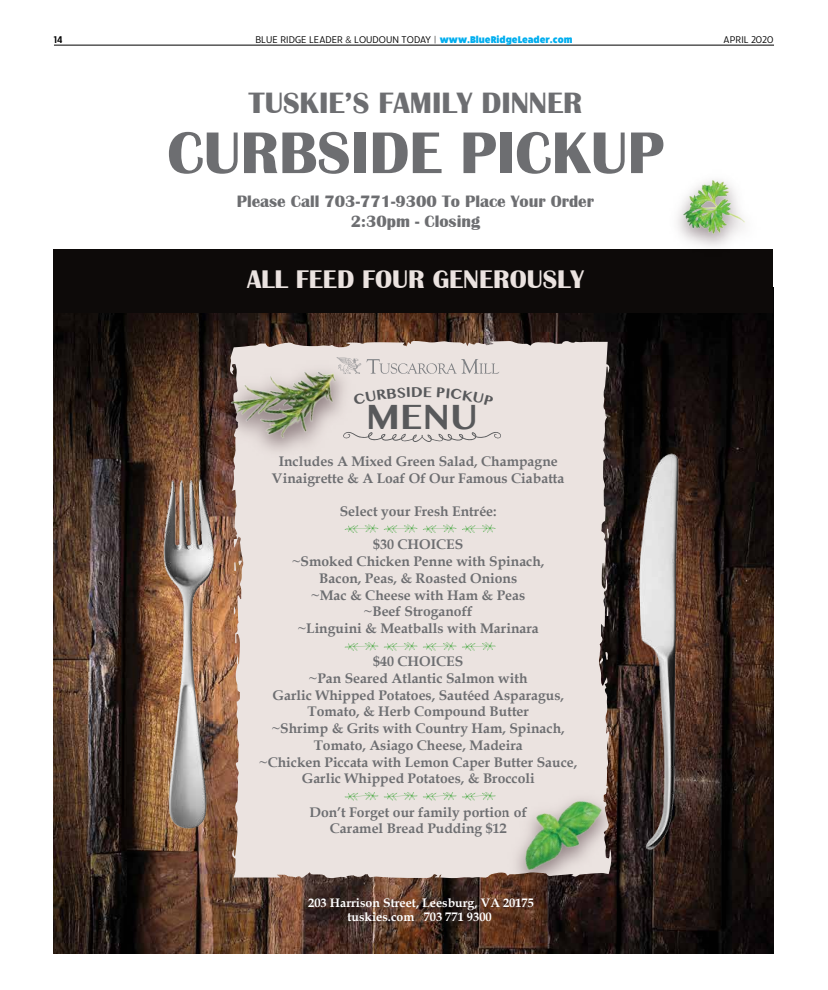
<style>
.page{position:relative;width:828px;height:990px;background:#fff}
.page>*{position:absolute;margin:0;border:0;box-sizing:border-box;transform-origin:0 0}
.t1{font:700 60.8px "Britannic";color:#6d6e71}
.t2{font:700 49.5px "Sinhala MN";color:#58595b}
.t3{font:700 30.3px "Britannic";color:#6d6e71}
.t4{font:700 26.3px "Britannic";color:#ebe3e0}
.t5{font:700 17px/20.4px "Britannic";color:#6d6e71;text-align:center}
.t6{font:700 13.9px/16.7px "Book Antiqua";color:#6d6e71;text-align:center}
.t7{font:700 12.4px/14.8px "Book Antiqua";color:#fff;text-align:center}
.t8{font:10px "Ruck Sack";letter-spacing:.01em;color:#000}
.t9{font:600 10px "Ruck Sack";color:#000}
.s1{font-family:"Proxima Nova";font-weight:300}
.s2{font-weight:900}
.s3{font-weight:900;color:#00aeef}
</style>
<div class="page">
<img style="left:54px;top:313px;width:720px;height:641px">
<div style="left:230px;top:340px;width:383px;height:539px;background:#ebe3e0"></div>
<svg style="left:607px;top:529px;width:2px;height:9px"></svg>
<svg style="left:234px;top:606px;width:2px;height:9px"></svg>
<svg style="left:598px;top:652px;width:11px;height:13px"></svg>
<svg style="left:234px;top:560px;width:8px;height:11px"></svg>
<div style="left:54px;top:249px;width:720px;height:64px;background:#0d0a09"></div>
<svg style="left:368px;top:359px;width:131px;height:15px;background:#d7d1cf"></svg>
<img style="left:110px;top:447px;width:117px;height:383px">
<img style="left:628px;top:453px;width:87px;height:399px">
<img style="left:211px;top:334px;width:157px;height:139px">
<img style="left:504px;top:897px;width:121px;height:3px">
<img style="left:495px;top:764px;width:133px;height:133px">
<img style="left:681px;top:178px;width:67px;height:58px">
<svg style="left:345px;top:642px;width:33px;height:9px"></svg>
<svg style="left:384px;top:642px;width:112px;height:9px"></svg>
<svg style="left:345px;top:524px;width:33px;height:9px"></svg>
<svg style="left:384px;top:524px;width:112px;height:9px"></svg>
<svg style="left:345px;top:792px;width:33px;height:8px"></svg>
<svg style="left:384px;top:792px;width:112px;height:8px"></svg>
<svg style="left:343px;top:432px;width:159px;height:10px;background:#d1cbc9"></svg>
<hr style="left:54px;top:45px;width:720px;height:1px;background:#000">
<svg style="left:353px;top:387px;width:78px;height:18px"></svg>
<svg style="left:437px;top:388px;width:57px;height:18px"></svg>
<p class="t9" style="left:54px;top:32px;width:10px">14</p>
<p class="t8" style="left:255px;top:32px;width:318px">BLUE RIDGE LEADER <span class="s1">&amp;</span> LOUDOUN TODAY <span class="s2">|</span> <span class="s3">www.BlueRidgeLeader.com</span></p>
<p class="t8" style="left:724px;top:32px;width:51px">APRIL 2020</p>
<h3 class="t3" style="left:249px;top:86px;width:335px">TUSKIE’S FAMILY DINNER</h3>
<h1 class="t1" style="left:167px;top:119px;width:498px">CURBSIDE PICKUP</h1>
<p class="t5" style="left:237px;top:191px;width:359px">Please Call 703-771-9300 To Place Your Order<br>2:30pm - Closing</p>
<h3 class="t4" style="left:247px;top:264px;width:338px">ALL FEED FOUR GENEROUSLY</h3>
<h2 class="t2" style="left:366px;top:394px;width:113px">MENU</h2>
<p class="t6" style="left:272px;top:453px;width:294px">Includes A Mixed Green Salad, Champagne<br>Vinaigrette &amp; A Loaf Of Our Famous Ciabatta</p>
<p class="t6" style="left:340px;top:503px;width:158px">Select your Fresh Entrée:</p>
<p class="t6" style="left:292px;top:537px;width:254px">$30 CHOICES<br>~Smoked Chicken Penne with Spinach,<br>Bacon, Peas, &amp; Roasted Onions<br>~Mac &amp; Cheese with Ham &amp; Peas ~Beef Stroganoff<br>~Linguini &amp; Meatballs with Marinara</p>
<p class="t6" style="left:259px;top:653px;width:320px">$40 CHOICES<br>~Pan Seared Atlantic Salmon with<br>Garlic Whipped Potatoes, Sautéed Asparagus, Tomato, &amp; Herb Compound Butter<br>~Shrimp &amp; Grits with Country Ham, Spinach, Tomato, Asiago Cheese, Madeira<br>~Chicken Piccata with Lemon Caper Butter Sauce, Garlic Whipped Potatoes, &amp; Broccoli</p>
<p class="t6" style="left:309px;top:804px;width:219px">Don’t Forget our family portion of<br>Caramel Bread Pudding $12</p>
<p class="t7" style="left:308px;top:895px;width:227px">203 Harrison Street, Leesburg, VA 20175 tuskies.com 703 771 9300</p>
</div>
